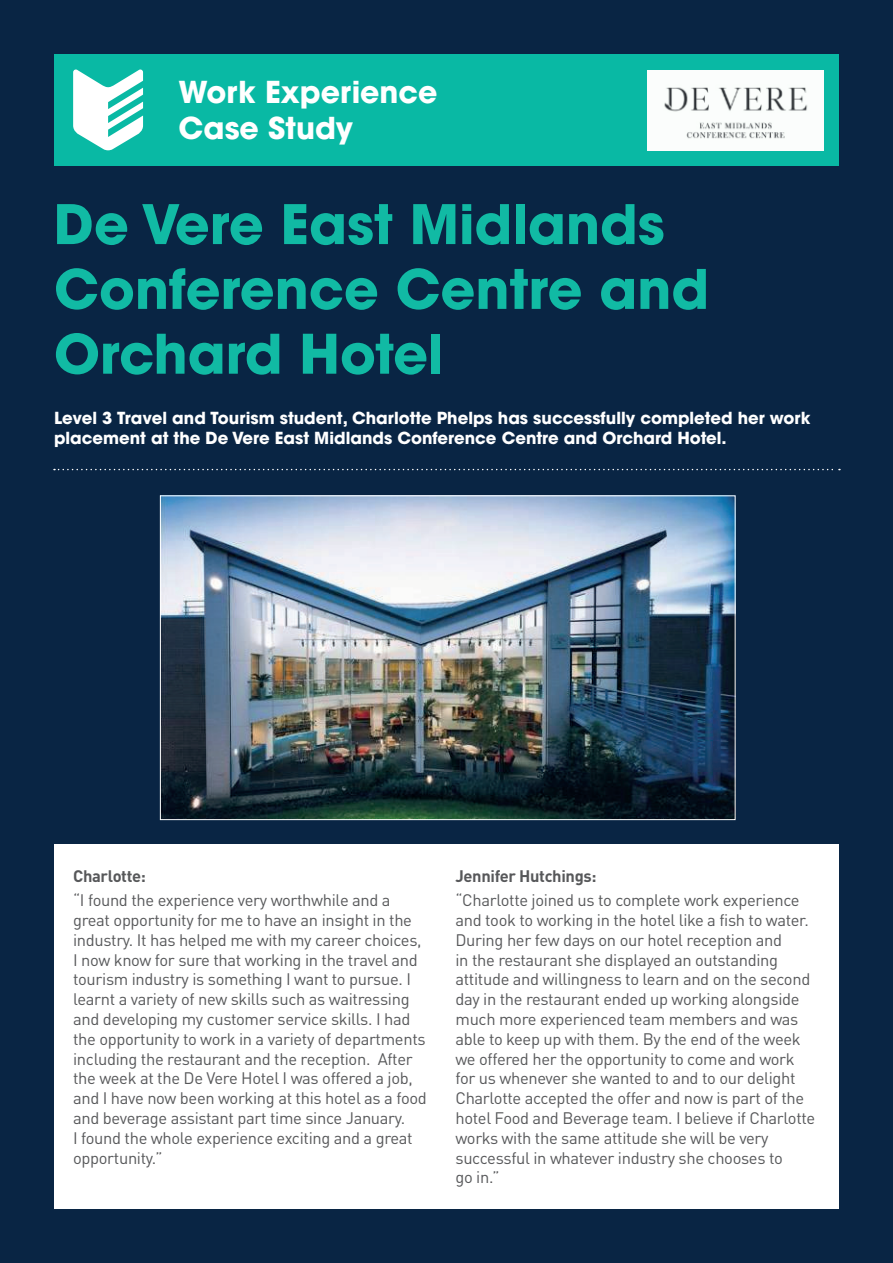
<style>
.page{position:relative;width:893px;height:1263px;background:#092544}
.page>*{position:absolute;margin:0;border:0;box-sizing:border-box;transform-origin:0 0}
.t1{font:700 54px/64.8px "ITC Avant Garde Std";color:#11baa4}
.t2{font:700 30px/36px "ITC Avant Garde Std";color:#fff}
.t3{font:16.5px/19.8px "DINOT";letter-spacing:-.02em;color:#57585a}
.t4{font:700 16.5px/19.8px "ITC Avant Garde Std";color:#fff}
.t5{font:700 16.5px "DINOT";letter-spacing:-.02em;color:#57585a}
</style>
<div class="page">
<div style="left:54px;top:844px;width:785px;height:365px;background:#fff"></div>
<div style="left:54px;top:54px;width:785px;height:112px;background:#09b9a4"></div>
<svg style="left:73px;top:70px;width:70px;height:80px"></svg>
<svg style="left:54px;top:469px;width:786px;height:1px"></svg>
<img style="left:647px;top:70px;width:176px;height:80px">
<img style="left:162px;top:497px;width:571px;height:321px">
<h2 class="t2" style="left:179px;top:74px;width:260px">Work Experience<br>Case Study</h2>
<h1 class="t1" style="left:54px;top:191px;width:657px">De Vere East Midlands<br>Conference Centre and<br>Orchard Hotel</h1>
<p class="t4" style="left:54px;top:408px;width:758px">Level 3 Travel and Tourism student, Charlotte Phelps has successfully completed her work placement at the De Vere East Midlands Conference Centre and Orchard Hotel.</p>
<p class="t5" style="left:73px;top:865px;width:74px">Charlotte:</p>
<p class="t3" style="left:73px;top:890px;width:355px">“I found the experience very worthwhile and a great opportunity for me to have an insight in the industry. It has helped me with my career choices, I now know for sure that working in the travel and tourism industry is something I want to pursue. I learnt a variety of new skills such as waitressing and developing my customer service skills. I had the opportunity to work in a variety of departments including the restaurant and the reception. After the week at the De Vere Hotel I was offered a job, and I have now been working at this hotel as a food and beverage assistant part time since January.<br>I found the whole experience exciting and a great opportunity.”</p>
<p class="t5" style="left:455px;top:865px;width:143px">Jennifer Hutchings:</p>
<p class="t3" style="left:455px;top:890px;width:361px">“Charlotte joined us to complete work experience and took to working in the hotel like a fish to water.<br>During her few days on our hotel reception and<br>in the restaurant she displayed an outstanding attitude and willingness to learn and on the second day in the restaurant ended up working alongside much more experienced team members and was able to keep up with them. By the end of the week we offered her the opportunity to come and work for us whenever she wanted to and to our delight Charlotte accepted the offer and now is part of the hotel Food and Beverage team. I believe if Charlotte works with the same attitude she will be very successful in whatever industry she chooses to<br>go in.”</p>
</div>
